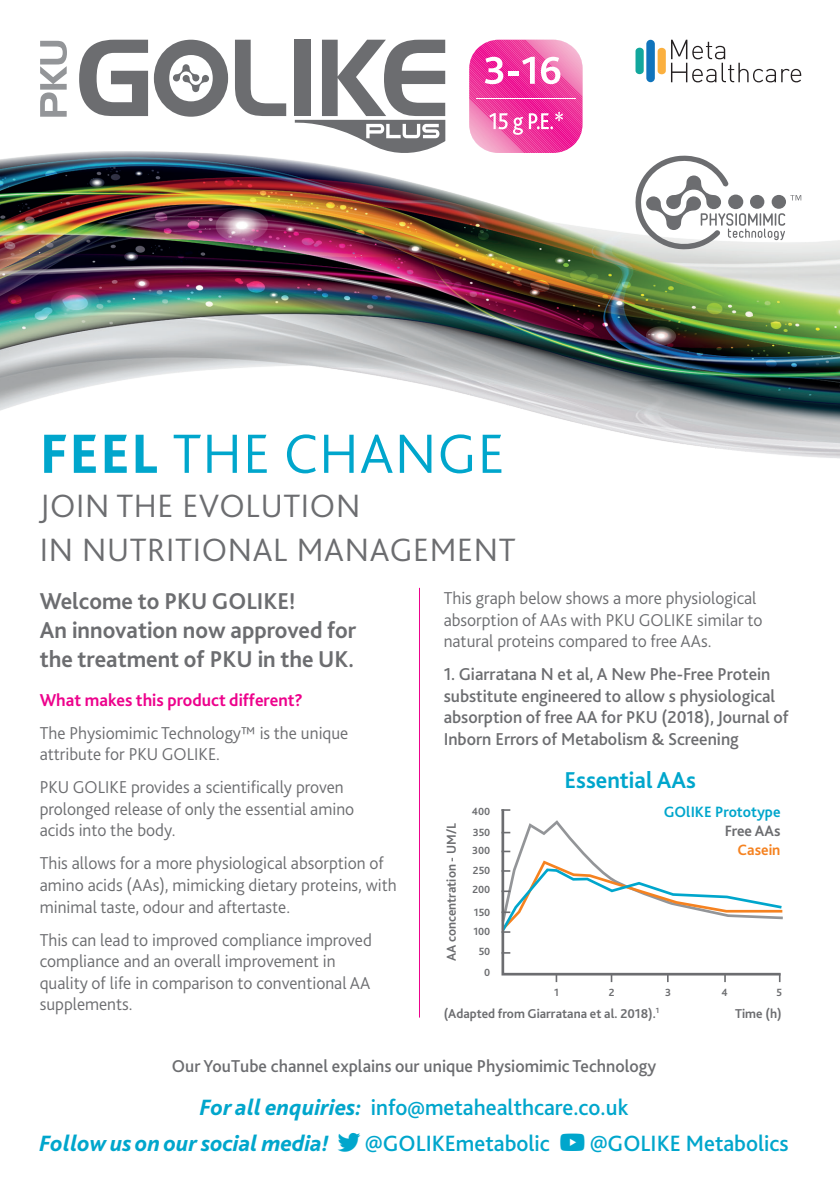
<style>
.page{position:relative;width:840px;height:1191px;background:#fff}
.page>*{position:absolute;margin:0;border:0;box-sizing:border-box;transform-origin:0 0}
.t1{font:300 57.8px "Bliss 2";letter-spacing:.02em;color:#00a6cc}
.t2{font:300 33.8px "Bliss 2";letter-spacing:.02em;color:#6c6d70}
.TITOLETTI_MAGENTA{font:700 24px/28.8px "Bliss 2";color:#6c6d70}
.TITOLETTI_MAGENTA-2{font:700 24px "Bliss 2";color:#00a6cc}
.TITOLETTI_MAGENTA-3{font:500 23.2px "Bliss 2";color:#00a6cc}
.TITOLETTI_MAGENTA-4{font:300 18px/21.6px "Bliss 2";color:#6c6d70}
.TITOLETTI_MAGENTA-5{font:500 18px/21.6px "Bliss 2";color:#6c6d70}
.TITOLETTI_MAGENTA-6{font:700 18px "Bliss 2";color:#ed028c}
.TITOLETTI_MAGENTA-7{font:700 15.6px "Bliss 2";color:#00a6cc}
.TITOLETTI_MAGENTA-8{font:700 15.6px "Bliss 2";color:#6c6d70}
.TITOLETTI_MAGENTA-9{font:700 15.6px "Bliss 2";color:#f58220}
.TITOLETTI_MAGENTA-10{font:700 13.4px "Bliss 2";color:#6c6d70}
.TITOLETTI_MAGENTA-11{font:700 11px "Bliss 2";color:#6c6d70}
.s1{font-weight:800}
.s2{font-weight:800;font-style:italic}
</style>
<div class="page">
<img style="left:0;top:139px;width:839px;height:320px">
<svg style="left:631px;top:156px;width:169px;height:94px"></svg>
<svg style="left:671px;top:40px;width:129px;height:42px"></svg>
<div style="left:657px;top:48px;width:8px;height:26px;background:#fbb03f;border-radius:4px"></div>
<div style="left:635px;top:48px;width:8px;height:26px;background:#12a79d;border-radius:4px"></div>
<div style="left:646px;top:40px;width:8px;height:42px;background:#1074bc;border-radius:4px"></div>
<svg style="left:469px;top:40px;width:113px;height:113px;background:#f164b1"></svg>
<svg style="left:40px;top:41px;width:27px;height:76px"></svg>
<svg style="left:79px;top:40px;width:69px;height:76px"></svg>
<svg style="left:235px;top:40px;width:51px;height:76px"></svg>
<svg style="left:154px;top:40px;width:74px;height:77px"></svg>
<svg style="left:294px;top:40px;width:151px;height:113px"></svg>
<hr style="left:419px;top:588px;width:1px;height:429px;background:#ed028c">
<svg style="left:501px;top:809px;width:280px;height:168px"></svg>
<svg style="left:501px;top:821px;width:282px;height:112px"></svg>
<svg style="left:501px;top:809px;width:9px;height:2px"></svg>
<p class="t1" style="left:40px;top:418px;width:466px"><span class="s1">FEEL</span> THE CHANGE</p>
<p class="t2" style="left:40px;top:484px;width:322px">JOIN THE EVOLUTION</p>
<p class="t2" style="left:40px;top:528px;width:477px">IN NUTRITIONAL MANAGEMENT</p>
<p class="TITOLETTI_MAGENTA" style="left:40px;top:586px;width:318px">Welcome to PKU GOLIKE!<br>An innovation now approved for the treatment of PKU in the UK.</p>
<p class="TITOLETTI_MAGENTA-6" style="left:40px;top:688px;width:264px">What makes this product different?</p>
<p class="TITOLETTI_MAGENTA-4" style="left:40px;top:721px;width:310px">The Physiomimic Technology™ is the unique attribute for PKU GOLIKE.</p>
<p class="TITOLETTI_MAGENTA-4" style="left:40px;top:776px;width:316px">PKU GOLIKE provides a scientifically proven prolonged release of only the essential amino acids into the body.</p>
<p class="TITOLETTI_MAGENTA-4" style="left:40px;top:852px;width:358px">This allows for a more physiological absorption of amino acids (AAs), mimicking dietary proteins, with minimal taste, odour and aftertaste.</p>
<p class="TITOLETTI_MAGENTA-4" style="left:40px;top:928px;width:333px">This can lead to improved compliance improved compliance and an overall improvement in quality of life in comparison to conventional AA supplements.</p>
<p class="TITOLETTI_MAGENTA-4" style="left:443px;top:587px;width:320px">This graph below shows a more physiological absorption of AAs with PKU GOLIKE similar to natural proteins compared to free AAs.</p>
<p class="TITOLETTI_MAGENTA-5" style="left:443px;top:663px;width:346px">1. Giarratana N et al, A New Phe-Free Protein substitute engineered to allow s physiological absorption of free AA for PKU (2018), Journal of Inborn Errors of Metabolism &amp; Screening</p>
<p class="TITOLETTI_MAGENTA-2" style="left:564px;top:764px;width:133px">Essential AAs</p>
<p class="TITOLETTI_MAGENTA-11" style="left:471px;top:804px;width:20px">400</p>
<p class="TITOLETTI_MAGENTA-11" style="left:472px;top:825px;width:19px">350</p>
<p class="TITOLETTI_MAGENTA-11" style="left:472px;top:843px;width:20px">300</p>
<p class="TITOLETTI_MAGENTA-11" style="left:472px;top:863px;width:19px">250</p>
<p class="TITOLETTI_MAGENTA-11" style="left:472px;top:882px;width:19px">200</p>
<p class="TITOLETTI_MAGENTA-11" style="left:473px;top:905px;width:18px">150</p>
<p class="TITOLETTI_MAGENTA-11" style="left:473px;top:924px;width:18px">100</p>
<p class="TITOLETTI_MAGENTA-11" style="left:478px;top:945px;width:13px">50</p>
<p class="TITOLETTI_MAGENTA-11" style="left:484px;top:965px;width:8px">0</p>
<p class="TITOLETTI_MAGENTA-11" style="left:554px;top:985px;width:6px">1</p>
<p class="TITOLETTI_MAGENTA-11" style="left:608px;top:985px;width:7px">2</p>
<p class="TITOLETTI_MAGENTA-11" style="left:664px;top:985px;width:7px">3</p>
<p class="TITOLETTI_MAGENTA-11" style="left:721px;top:985px;width:8px">4</p>
<p class="TITOLETTI_MAGENTA-11" style="left:776px;top:985px;width:7px">5</p>
<p class="TITOLETTI_MAGENTA-7" style="left:663px;top:802px;width:118px">GOlIKE Prototype</p>
<p class="TITOLETTI_MAGENTA-8" style="left:724px;top:821px;width:57px">Free AAs</p>
<p class="TITOLETTI_MAGENTA-9" style="left:737px;top:840px;width:44px">Casein</p>
<p class="TITOLETTI_MAGENTA-10" style="left:443px;top:961px;width:140px;rotate:-90deg">AA concentration - UM/L</p>
<p class="TITOLETTI_MAGENTA-10" style="left:443px;top:1004px;width:217px">(Adapted from Giarratana et al. 2018).<sup>1</sup></p>
<p class="TITOLETTI_MAGENTA-10" style="left:734px;top:1004px;width:48px">Time (h)</p>
<p class="TITOLETTI_MAGENTA-5" style="left:172px;top:1054px;width:485px">Our YouTube channel explains our unique Physiomimic Technology</p>
<p class="TITOLETTI_MAGENTA-3" style="left:199px;top:1092px;width:430px"><span class="s2">For all enquiries:</span> info@metahealthcare.co.uk</p>
<p class="TITOLETTI_MAGENTA-3" style="left:39px;top:1129px;width:750px"><span class="s2">Follow us on our social media!</span> ▼▼ @GOLIKEmetabolic □◆▼◆ @GOLIKE Metabolics</p>
</div>
